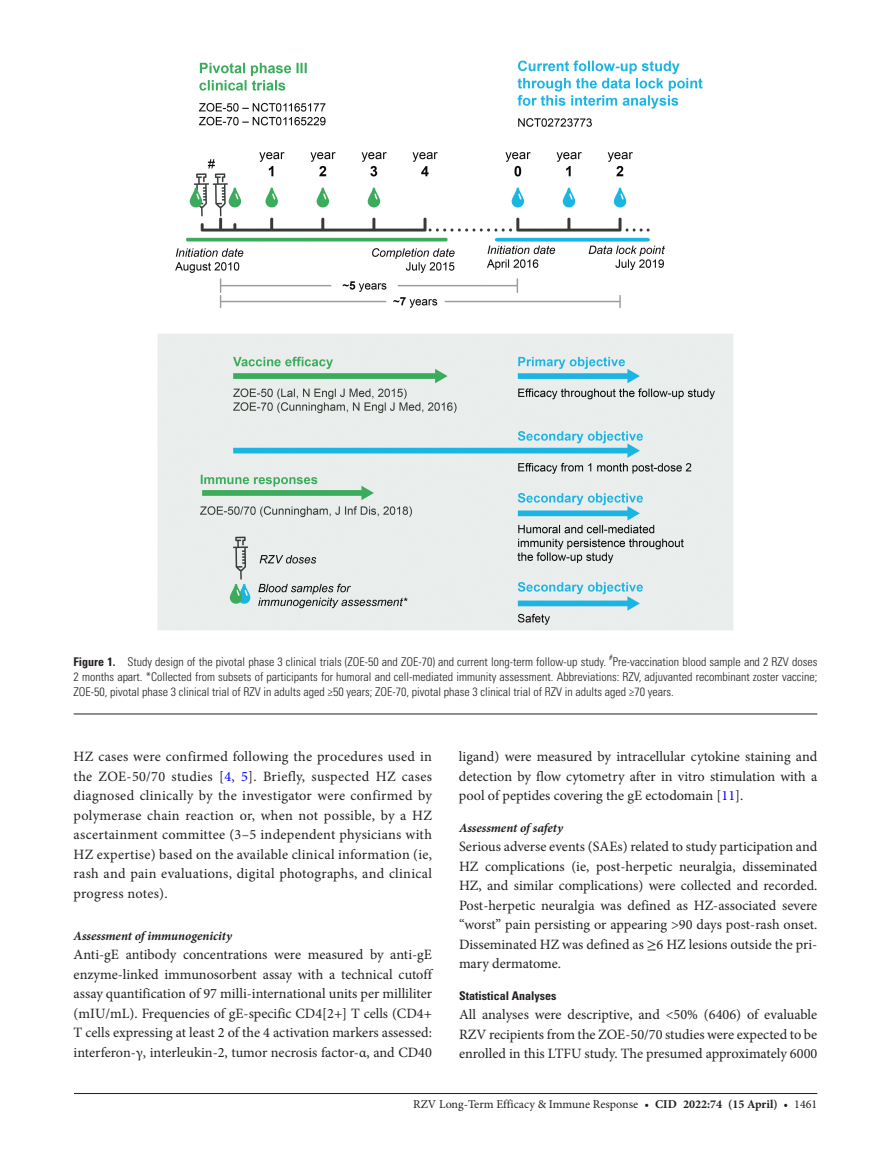
<style>
.page{position:relative;width:891px;height:1174px;background:#fff}
.page>*{position:absolute;margin:0;border:0;box-sizing:border-box;transform-origin:0 0}
.t1{font:14.25px/19.5px "Minion Pro";color:#231f20;text-align:justify}
.t2{font:italic 700 12.75px "Minion Pro";letter-spacing:-.005em;color:#231f20}
.t3{font:300 condensed 12px/15px "Univers LT Std";color:#231f20;text-align:justify}
.t4{font:12px "Minion Pro";color:#231f20}
.t5{font:700 condensed 12px "Univers LT Std";color:#231f20}
.s1{font-weight:700}
.s2{color:#00f}
.s3{font-family:"STIX General"}
</style>
<div class="page">
<hr style="left:74px;top:1093px;width:743px;height:1px;background:#231f20">
<hr style="left:74px;top:714px;width:743px;height:1px;background:#231f20">
<img style="left:157px;top:60px;width:576px;height:571px">
<p class="t3" style="left:74px;top:654px;width:745px"><span class="s1">Figure 1.</span> Study design of the pivotal phase 3 clinical trials (ZOE-50 and ZOE-70) and current long-term follow-up study. <sup>#</sup>Pre-vaccination blood sample and 2 RZV doses 2 months apart. *Collected from subsets of participants for humoral and cell-mediated immunity assessment. Abbreviations: RZV, adjuvanted recombinant zoster vaccine; ZOE-50, pivotal phase 3 clinical trial of RZV in adults aged ≥50 years; ZOE-70, pivotal phase 3 clinical trial of RZV in adults aged ≥70 years.</p>
<p class="t1" style="left:74px;top:747px;width:360px">HZ cases were confirmed following the procedures used in the ZOE-50/70 studies [<span class="s2">4</span>, <span class="s2">5</span>]. Briefly, suspected HZ cases diagnosed clinically by the investigator were confirmed by polymerase chain reaction or, when not possible, by a HZ ascertainment committee (3–5 independent physicians with HZ expertise) based on the available clinical information (ie, rash and pain evaluations, digital photographs, and clinical progress notes).</p>
<p class="t2" style="left:74px;top:926px;width:160px">Assessment of immunogenicity</p>
<p class="t1" style="left:74px;top:945px;width:360px">Anti-gE antibody concentrations were measured by anti-gE enzyme-linked immunosorbent assay with a technical cutoff assay quantification of 97 milli-international units per milliliter (mIU/mL). Frequencies of gE-specific CD4[2+] T cells (CD4+ T cells expressing at least 2 of the 4 activation markers assessed: interferon-γ, interleukin-2, tumor necrosis factor-α, and CD40</p>
<p class="t1" style="left:459px;top:747px;width:360px">ligand) were measured by intracellular cytokine staining and detection by flow cytometry after in vitro stimulation with a pool of peptides covering the gE ectodomain [<span class="s2">11</span>].</p>
<p class="t2" style="left:459px;top:818px;width:106px">Assessment of safety</p>
<p class="t1" style="left:459px;top:837px;width:360px">Serious adverse events (SAEs) related to study participation and HZ complications (ie, post-herpetic neuralgia, disseminated HZ, and similar complications) were collected and recorded.<br>Post-herpetic neuralgia was defined as HZ-associated severe “worst” pain persisting or appearing &gt;90 days post-rash onset.<br>Disseminated HZ was defined as <span class="s3">≥</span>6 HZ lesions outside the pri&shy;mary dermatome.</p>
<p class="t5" style="left:459px;top:988px;width:99px">Statistical Analyses</p>
<p class="t1" style="left:459px;top:1005px;width:360px">All analyses were descriptive, and &lt;50% (6406) of evaluable RZV recipients from the ZOE-50/70 studies were expected to be enrolled in this LTFU study. The presumed approximately 6000</p>
<p class="t4" style="left:413px;top:1096px;width:406px">RZV Long-Term Efficacy &amp; Immune Response • <span class="s1">cid 2022:74 (15 April)</span> • 1461</p>
</div>
